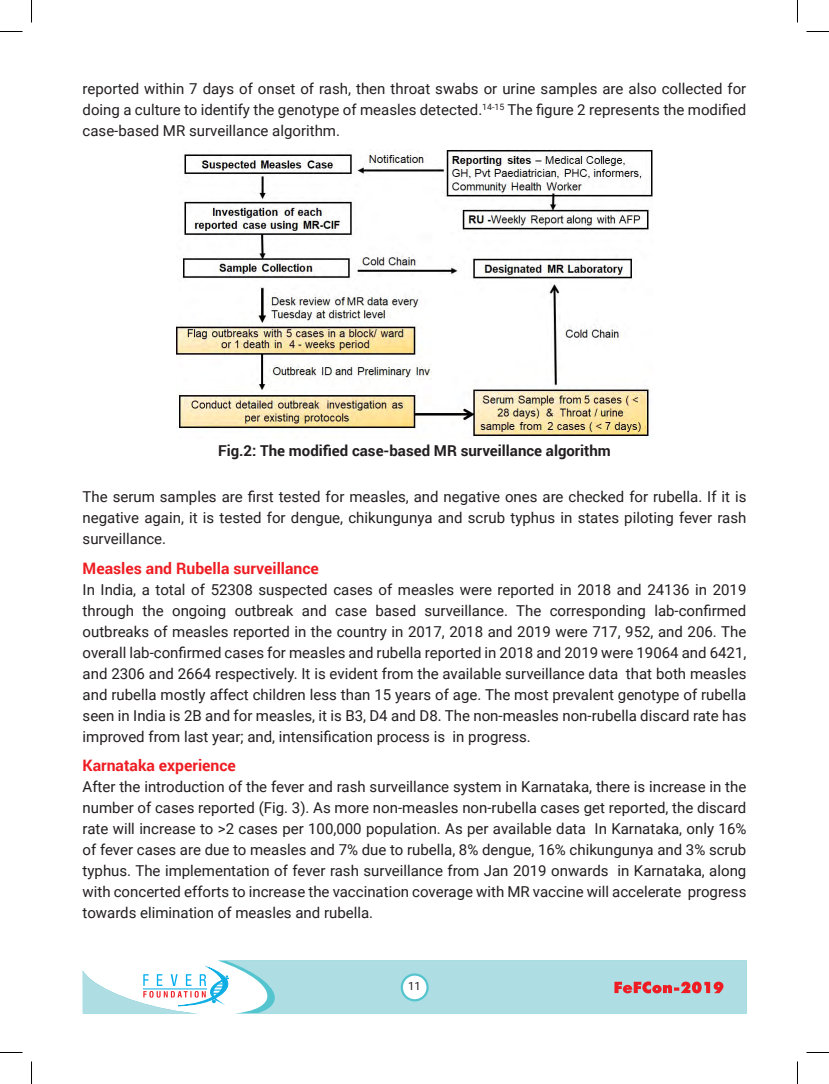
<style>
.page{position:relative;width:829px;height:1084px;background:#fff}
.page>*{position:absolute;margin:0;border:0;box-sizing:border-box;transform-origin:0 0}
.Raju_subhead{font:700 15.75px "Roboto";color:#ee1d23}
.Raju_Body{font:15px/21px "Roboto";color:#231f20;text-align:justify}
.Raju_Body-2{font:700 15px "Roboto";color:#231f20}
.t1{font:11.25px "Roboto";color:#231f20}
</style>
<div class="page">
<svg style="left:83px;top:960px;width:663px;height:53px"></svg>
<img style="left:177px;top:149px;width:475px;height:290px">
<svg style="left:0;top:31px;width:22px;height:1px"></svg>
<svg style="left:806px;top:31px;width:22px;height:1px"></svg>
<svg style="left:0;top:1052px;width:22px;height:1px"></svg>
<svg style="left:806px;top:1052px;width:22px;height:1px"></svg>
<svg style="left:31px;top:0;width:1px;height:23px"></svg>
<svg style="left:31px;top:1061px;width:1px;height:22px"></svg>
<svg style="left:797px;top:0;width:1px;height:23px"></svg>
<svg style="left:797px;top:1061px;width:1px;height:22px"></svg>
<p class="Raju_Body" style="left:83px;top:77px;width:665px">reported within 7 days of onset of rash, then throat swabs or urine samples are also collected for doing a culture to identify the genotype of measles detected.<sup>14-15</sup> The figure 2 represents the modified case-based MR surveillance algorithm.</p>
<p class="Raju_Body-2" style="left:218px;top:440px;width:394px">Fig.2: The modified case-based MR surveillance algorithm</p>
<p class="Raju_Body" style="left:83px;top:485px;width:665px">The serum samples are first tested for measles, and negative ones are checked for rubella. If it is negative again, it is tested for dengue, chikungunya and scrub typhus in states piloting fever rash surveillance.</p>
<p class="Raju_subhead" style="left:83px;top:557px;width:238px">Measles and Rubella surveillance</p>
<p class="Raju_Body" style="left:83px;top:578px;width:665px">In India, a total of 52308 suspected cases of measles were reported in 2018 and 24136 in 2019 through the ongoing outbreak and case based surveillance. The corresponding lab-confirmed outbreaks of measles reported in the country in 2017, 2018 and 2019 were 717, 952, and 206. The overall lab-confirmed cases for measles and rubella reported in 2018 and 2019 were 19064 and 6421, and 2306 and 2664 respectively. It is evident from the available surveillance data that both measles and rubella mostly affect children less than 15 years of age. The most prevalent genotype of rubella seen in India is 2B and for measles, it is B3, D4 and D8. The non-measles non-rubella discard rate has improved from last year; and, intensification process is in progress.</p>
<p class="Raju_subhead" style="left:83px;top:754px;width:155px">Karnataka experience</p>
<p class="Raju_Body" style="left:83px;top:775px;width:665px">After the introduction of the fever and rash surveillance system in Karnataka, there is increase in the number of cases reported (Fig. 3). As more non-measles non-rubella cases get reported, the discard rate will increase to &gt;2 cases per 100,000 population. As per available data In Karnataka, only 16% of fever cases are due to measles and 7% due to rubella, 8% dengue, 16% chikungunya and 3% scrub typhus. The implementation of fever rash surveillance from Jan 2019 onwards in Karnataka, along with concerted efforts to increase the vaccination coverage with MR vaccine will accelerate progress towards elimination of measles and rubella.</p>
<p class="t1" style="left:408px;top:978px;width:14px">11</p>
</div>
